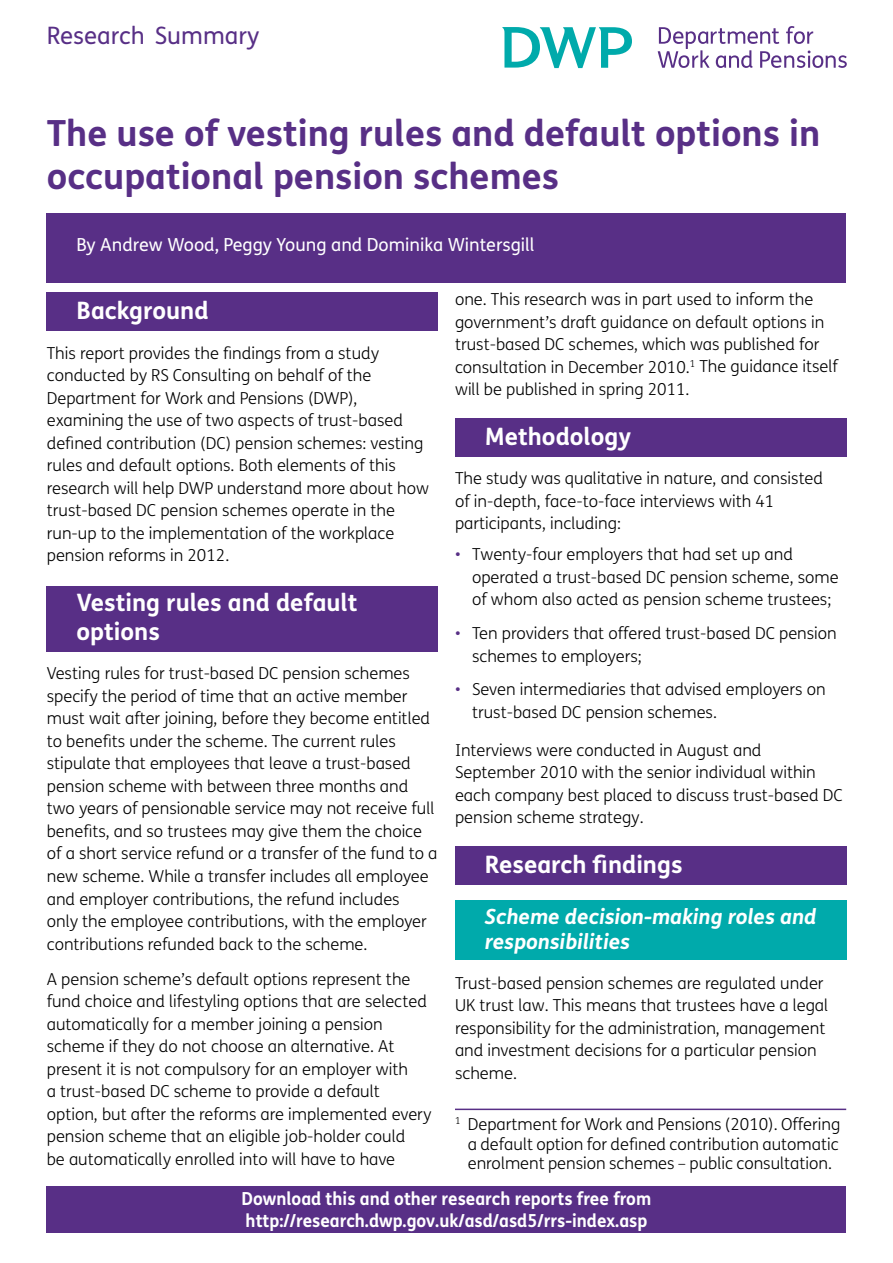
<style>
.page{position:relative;width:893px;height:1263px;background:#fff}
.page>*{position:absolute;margin:0;border:0;box-sizing:border-box;transform-origin:0 0}
.titlehead2{font:700 36px/43.2px "FS Me";color:#582f86}
.titlehead3{font:700 24px/28.8px "FS Me";color:#fff}
.lh_header_first{font:24px "FS Me";color:#582f86}
.titlehead4{font:italic 700 21px/25.2px "FS Me";color:#fff}
.Contactsline{font:700 18px/21.6px "FS Me";color:#fff;scale:.95 1}
.author{font:18px "FS Me";color:#fff}
.Maintext{font:300 16.5px/22.5px "FS Me";color:#000}
.sub1{font:300 16.5px/22.5px "FS Me";color:#000}
.note1{font:300 16.5px/19.8px "FS Me";color:#000;text-align:justify}
.s1{color:#582f86}
</style>
<div class="page">
<svg style="left:502px;top:26px;width:345px;height:43px"></svg>
<div style="left:455px;top:846px;width:391px;height:39px;background:#582f86"></div>
<div style="left:455px;top:901px;width:391px;height:59px;background:#00aaab"></div>
<div style="left:455px;top:418px;width:391px;height:38px;background:#582f86"></div>
<div style="left:47px;top:586px;width:391px;height:66px;background:#582f86"></div>
<div style="left:47px;top:292px;width:391px;height:39px;background:#582f86"></div>
<div style="left:47px;top:213px;width:799px;height:69px;background:#582f86"></div>
<div style="left:47px;top:1186px;width:799px;height:47px;background:#582f86"></div>
<hr style="left:455px;top:1108px;width:391px;height:2px;background:#582f86">
<p class="lh_header_first" style="left:47px;top:19px;width:214px">Research Summary</p>
<p class="titlehead2" style="left:47px;top:110px;width:775px">The use of vesting rules and default options in occupational pension schemes</p>
<p class="author" style="left:77px;top:233px;width:459px">By Andrew Wood, Peggy Young and Dominika Wintersgill</p>
<p class="Maintext" style="left:455px;top:287px;width:384px">one. This research was in part used to inform the government’s draft guidance on default options in trust-based DC schemes, which was published for consultation in December 2010.<sup>1</sup> The guidance itself will be published in spring 2011.</p>
<p class="titlehead3" style="left:485px;top:421px;width:148px">Methodology</p>
<p class="Maintext" style="left:455px;top:467px;width:370px">The study was qualitative in nature, and consisted of in-depth, face-to-face interviews with 41 participants, including:</p>
<p class="sub1" style="left:472px;top:543px;width:368px;text-indent:-17px"><span class="s1">•</span> Twenty-four employers that had set up and operated a trust-based DC pension scheme, some of whom also acted as pension scheme trustees;</p>
<p class="sub1" style="left:472px;top:622px;width:366px;text-indent:-17px"><span class="s1">•</span> Ten providers that offered trust-based DC pension schemes to employers;</p>
<p class="sub1" style="left:472px;top:678px;width:355px;text-indent:-17px"><span class="s1">•</span> Seven intermediaries that advised employers on trust-based DC pension schemes.</p>
<p class="Maintext" style="left:455px;top:738px;width:389px">Interviews were conducted in August and September 2010 with the senior individual within each company best placed to discuss trust-based DC pension scheme strategy.</p>
<p class="titlehead3" style="left:485px;top:849px;width:199px">Research findings</p>
<p class="titlehead4" style="left:485px;top:903px;width:333px">Scheme decision-making roles and responsibilities</p>
<p class="Maintext" style="left:455px;top:971px;width:375px">Trust-based pension schemes are regulated under UK trust law. This means that trustees have a legal responsibility for the administration, management and investment decisions for a particular pension scheme.</p>
<p class="note1" style="left:468px;top:1114px;width:374px;text-indent:-13px"><sup>1</sup> Department for Work and Pensions (2010). Offering a default option for defined contribution automatic enrolment pension schemes – public consultation.</p>
<p class="Contactsline" style="left:242px;top:1187px;width:433px">Download this and other research reports free from http://research.dwp.gov.uk/asd/asd5/rrs-index.asp</p>
<p class="titlehead3" style="left:77px;top:295px;width:134px">Background</p>
<p class="Maintext" style="left:47px;top:341px;width:384px">This report provides the findings from a study conducted by RS Consulting on behalf of the Department for Work and Pensions (DWP), examining the use of two aspects of trust-based defined contribution (DC) pension schemes: vesting rules and default options. Both elements of this research will help DWP understand more about how trust-based DC pension schemes operate in the run-up to the implementation of the workplace pension reforms in 2012.</p>
<p class="titlehead3" style="left:77px;top:587px;width:282px">Vesting rules and default options</p>
<p class="Maintext" style="left:47px;top:662px;width:392px">Vesting rules for trust-based DC pension schemes specify the period of time that an active member must wait after joining, before they become entitled to benefits under the scheme. The current rules stipulate that employees that leave a trust-based pension scheme with between three months and two years of pensionable service may not receive full benefits, and so trustees may give them the choice of a short service refund or a transfer of the fund to a new scheme. While a transfer includes all employee and employer contributions, the refund includes<br>only the employee contributions, with the employer contributions refunded back to the scheme.</p>
<p class="Maintext" style="left:47px;top:967px;width:386px">A pension scheme’s default options represent the fund choice and lifestyling options that are selected automatically for a member joining a pension scheme if they do not choose an alternative. At present it is not compulsory for an employer with<br>a trust-based DC scheme to provide a default option, but after the reforms are implemented every pension scheme that an eligible job-holder could<br>be automatically enrolled into will have to have</p>
</div>
